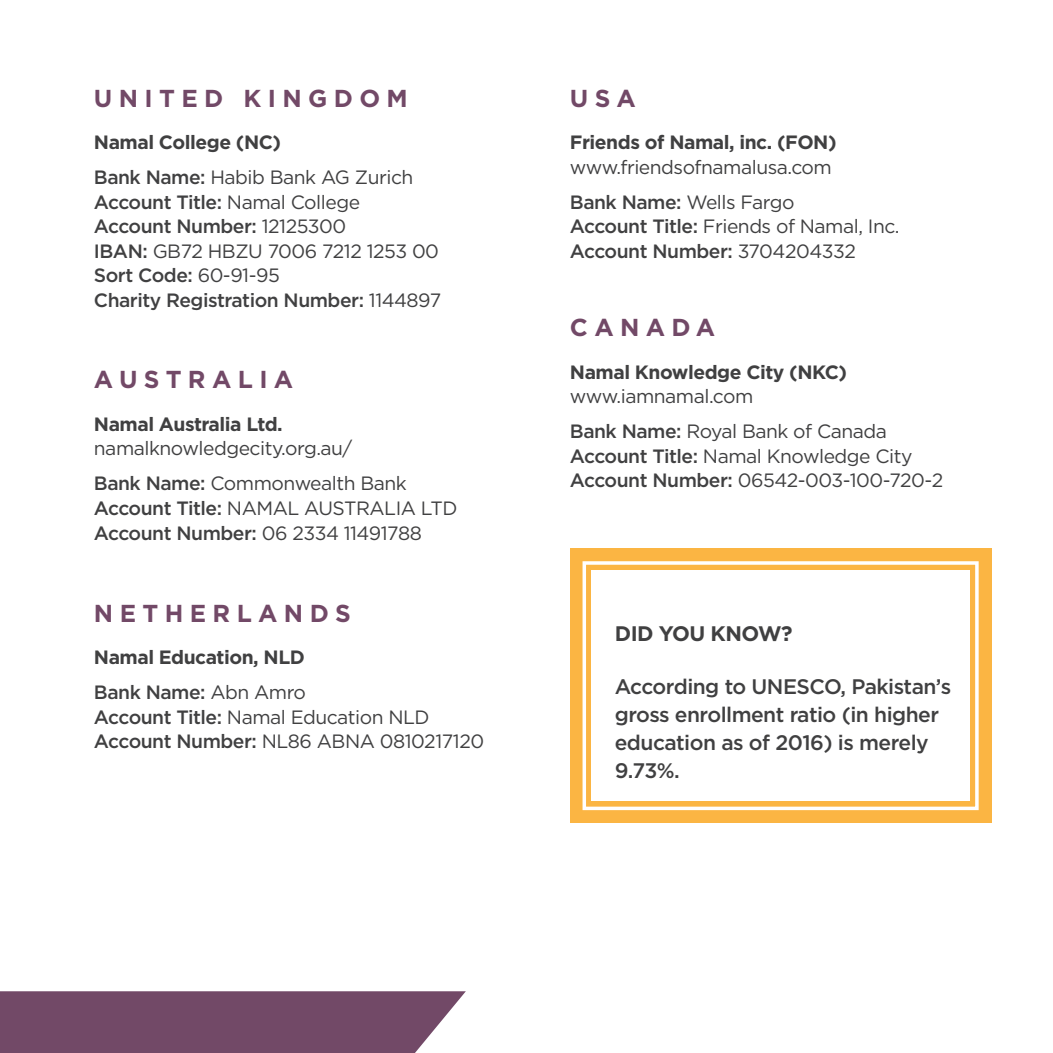
<style>
.page{position:relative;width:1053px;height:1053px;background:#fff}
.page>*{position:absolute;margin:0;border:0;box-sizing:border-box;transform-origin:0 0}
.t1{font:700 24.5px "Gotham";letter-spacing:.26em;color:#724967}
.t2{font:500 21px/28px "Gotham";letter-spacing:-.025em;color:#404041}
.t3{font:700 21px "Gotham";letter-spacing:-.025em;color:#404041}
.t4{font:19.25px/35px "Gotham";letter-spacing:-.025em;color:#404041}
.t5{font:500 19.25px/24.5px "Gotham";letter-spacing:-.025em;color:#404041}
.t6{font:700 19.25px/35px "Gotham";letter-spacing:-.025em;color:#404041}
.s1{font-weight:700}
.s2{font-weight:500}
.s3{font-weight:400}
</style>
<div class="page">
<div style="left:569px;top:548px;width:421px;height:274px;background:#fbb543"></div>
<div style="left:591px;top:570px;width:378px;height:231px;background:#fff"></div>
<div style="left:582px;top:561px;width:396px;height:248px;border:4px solid #fff"></div>
<div style="left:0;top:991px;width:465px;height:61px;background:#724967"></div>
<p class="t1" style="left:94px;top:84px;width:315px">UNITED KINGDOM</p>
<p class="t4" style="left:94px;top:124px;width:321px"><span class="s1">Namal College (NC)<br></span><span class="s2">Bank Name:</span> Habib Bank AG Zurich</p>
<p class="t5" style="left:94px;top:189px;width:349px">Account Title: <span class="s3">Namal College<br></span>Account Number: <span class="s3">12125300<br></span>IBAN: <span class="s3">GB72 HBZU 7006 7212 1253 00<br></span>Sort Code: <span class="s3">60-91-95<br></span>Charity Registration Number: <span class="s3">1144897</span></p>
<p class="t1" style="left:94px;top:365px;width:201px">AUSTRALIA</p>
<p class="t6" style="left:94px;top:406px;width:190px">Namal Australia Ltd.</p>
<p class="t4" style="left:94px;top:430px;width:314px">namalknowledgecity.org.au/<br><span class="s2">Bank Name:</span> Commonwealth Bank</p>
<p class="t4" style="left:94px;top:495px;width:365px;line-height:24.5px"><span class="s2">Account Title:</span> NAMAL AUSTRALIA LTD<br><span class="s2">Account Number:</span> 06 2334 11491788</p>
<p class="t1" style="left:94px;top:598px;width:258px">NETHERLANDS</p>
<p class="t6" style="left:94px;top:639px;width:213px">Namal Education, NLD<br><span class="s2">Bank Name:</span> <span class="s3">Abn Amro</span></p>
<p class="t4" style="left:94px;top:704px;width:391px;line-height:24.5px"><span class="s2">Account Title:</span> Namal Education NLD<br><span class="s2">Account Number:</span> NL86 ABNA 0810217120</p>
<p class="t1" style="left:569px;top:84px;width:67px">USA</p>
<p class="t6" style="left:569px;top:124px;width:268px">Friends of Namal, inc. (FON)</p>
<p class="t4" style="left:569px;top:149px;width:263px">www.friendsofnamalusa.com<br><span class="s2">Bank Name:</span> Wells Fargo</p>
<p class="t4" style="left:569px;top:214px;width:331px;line-height:24.5px"><span class="s2">Account Title:</span> Friends of Namal, Inc.<br><span class="s2">Account Number:</span> 3704204332</p>
<p class="t1" style="left:569px;top:313px;width:147px">CANADA</p>
<p class="t6" style="left:569px;top:354px;width:278px">Namal Knowledge City (NKC)</p>
<p class="t4" style="left:569px;top:378px;width:318px">www.iamnamal.com<br><span class="s2">Bank Name:</span> Royal Bank of Canada</p>
<p class="t4" style="left:569px;top:443px;width:375px;line-height:24.5px"><span class="s2">Account Title:</span> Namal Knowledge City<br><span class="s2">Account Number:</span> 06542-003-100-720-2</p>
<p class="t3" style="left:614px;top:621px;width:179px">DID YOU KNOW?</p>
<p class="t2" style="left:614px;top:671px;width:338px">According to UNESCO, Pakistan’s gross enrollment ratio (in higher education as of 2016) is merely<br>9.73%.</p>
</div>
